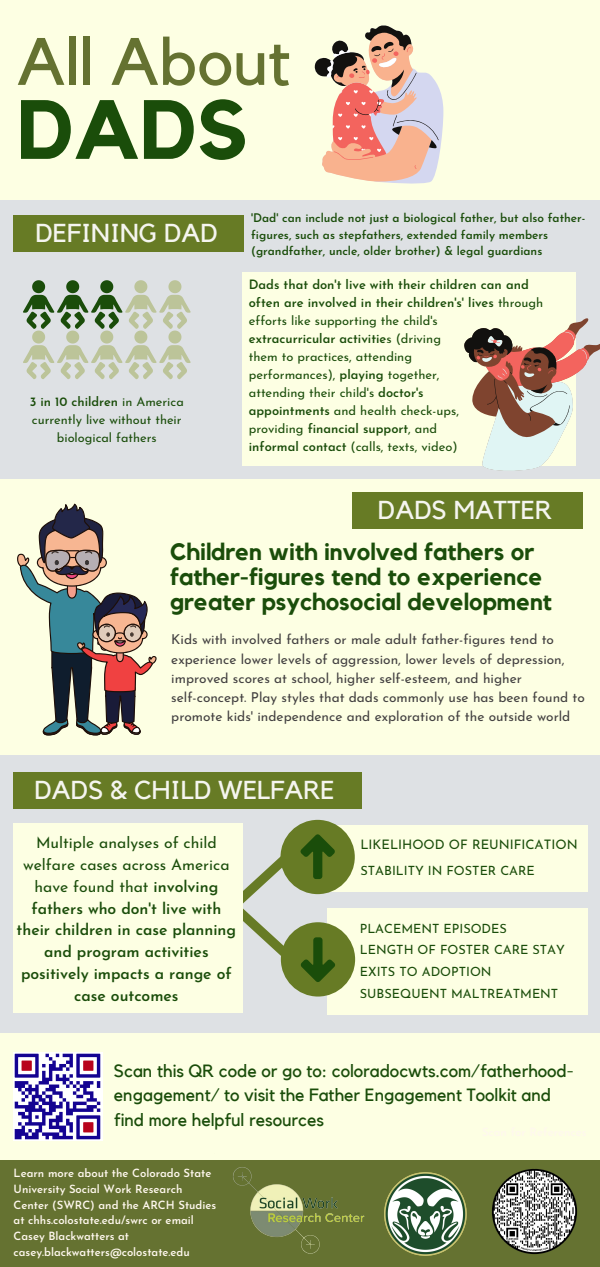
<style>
.page{position:relative;width:600px;height:1267px;background:#fff}
.page>*{position:absolute;margin:0;border:0;box-sizing:border-box;transform-origin:0 0}
.t1{font:700 82.8px "Kollektif";color:#1a4d0a}
.t2{font:66.1px "Kollektif";color:#657231}
.t3{font:25.9px "Kollektif";color:#f5f5ef}
.t4{font:700 23.6px/25.2px "Kollektif";color:#1a4d0a}
.t5{font:17.7px/24.8px "Kollektif";color:#1a4d0a}
.t6{font:600 15.7px/21.8px "Josefin Sans";color:#1a4d0a;text-align:center}
.t7{font:13.6px/19.1px "Josefin Sans";color:#424040}
.t8{font:13.1px "Josefin Sans";color:#1a4d0a}
.t9{font:600 12.9px/18px "Josefin Sans";color:#1a4d0a}
.t10{font:12.9px "Josefin Sans";color:#1a4d0a}
.t11{font:12.7px/17.7px "Josefin Sans";color:#1a4d0a;text-align:center}
.t12{font:600 11.9px/16.5px "Josefin Sans";color:#1a4d0a}
.t13{font:600 11.3px/15.8px "Josefin Sans";color:#fff8ee}
.s1{font-weight:600}
.s2{font-weight:400}
</style>
<div class="page">
<div style="left:0;top:0;width:600px;height:1266px;background:#fdffe3"></div>
<div style="left:0;top:200px;width:600px;height:278px;background:#dee1e4"></div>
<div style="left:0;top:755px;width:600px;height:277px;background:#dee1e4"></div>
<div style="left:327px;top:825px;width:261px;height:67px;background:#fdffe3"></div>
<svg style="left:23px;top:280px;width:168px;height:99px"></svg>
<div style="left:0;top:1160px;width:600px;height:106px;background:#657231"></div>
<svg style="left:314px;top:25px;width:129px;height:158px"></svg>
<div style="left:14px;top:215px;width:230px;height:37px;background:#677b25"></div>
<div style="left:242px;top:272px;width:334px;height:193px;background:#fdffe3"></div>
<svg style="left:464px;top:318px;width:136px;height:153px"></svg>
<svg style="left:17px;top:503px;width:140px;height:232px"></svg>
<div style="left:352px;top:492px;width:230px;height:37px;background:#677b25"></div>
<div style="left:14px;top:772px;width:348px;height:36px;background:#677b25"></div>
<div style="left:14px;top:823px;width:229px;height:189px;background:#fdffe3"></div>
<div style="left:327px;top:907px;width:260px;height:107px;background:#fdffe3"></div>
<svg style="left:243px;top:819px;width:112px;height:177px"></svg>
<img style="left:492px;top:1169px;width:86px;height:86px">
<img style="left:385px;top:1172px;width:82px;height:82px">
<img style="left:233px;top:1167px;width:152px;height:87px">
<img style="left:14px;top:1052px;width:88px;height:88px">
<p class="t2" style="left:17px;top:31px;width:275px">All About</p>
<p class="t1" style="left:17px;top:92px;width:232px">DADS</p>
<p class="t3" style="left:35px;top:221px;width:184px">DEFINING DAD</p>
<p class="t11" style="left:30px;top:394px;width:156px"><span class="s1">3 in 10 children</span> in America currently live without their biological fathers</p>
<p class="t12" style="left:251px;top:211px;width:336px">'Dad' can include not just a biological father, but also father&shy;figures, such as stepfathers, extended family members (grandfather, uncle, older brother) &amp; legal guardians</p>
<p class="t9" style="left:249px;top:277px;width:296px">Dads that don't live with their children can and often are involved in their children's' lives <span class="s2">through efforts like supporting the child's</span></p>
<p class="t9" style="left:249px;top:331px;width:194px">extracurricular activitie<span class="s2">s (driving</span></p>
<p class="t10" style="left:249px;top:351px;width:165px">them to practices, attending</p>
<p class="t10" style="left:249px;top:369px;width:192px">performances), <span class="s1">playing</span> together,</p>
<p class="t10" style="left:249px;top:387px;width:176px">attending their child's <span class="s1">doctor's</span></p>
<p class="t10" style="left:249px;top:405px;width:212px"><span class="s1">appointments</span> and health check-ups,</p>
<p class="t9" style="left:249px;top:421px;width:190px"><span class="s2">providing</span> financial support<span class="s2">, and</span></p>
<p class="t10" style="left:249px;top:441px;width:210px"><span class="s1">informal contact</span> (calls, texts, video)</p>
<p class="t3" style="left:378px;top:498px;width:176px">DADS MATTER</p>
<p class="t4" style="left:170px;top:539px;width:383px">Children with involved fathers or father-figures tend to experience greater psychosocial development</p>
<p class="t7" style="left:171px;top:631px;width:395px">Kids with involved fathers or male adult father-figures tend to experience lower levels of aggression, lower levels of depression, improved scores at school, higher self-esteem, and higher</p>
<p class="t7" style="left:171px;top:688px;width:415px">self-concept. Play styles that dads commonly use has been found to promote kids' independence and exploration of the outside world</p>
<p class="t3" style="left:34px;top:777px;width:302px">DADS &amp; CHILD WELFARE</p>
<p class="t6" style="left:17px;top:833px;width:221px"><span class="s2">Multiple analyses of child welfare cases across America have found that</span> involving fathers who don't live with their children in case planning and program activities positively impacts a range of case outcomes</p>
<p class="t8" style="left:360px;top:839px;width:219px">LIKELIHOOD OF REUNIFICATION</p>
<p class="t11" style="left:360px;top:862px;width:176px">STABILITY IN FOSTER CARE</p>
<p class="t11" style="left:360px;top:920px;width:149px">PLACEMENT EPISODES</p>
<p class="t11" style="left:360px;top:964px;width:133px">EXITS TO ADOPTION</p>
<p class="t11" style="left:360px;top:985px;width:200px">SUBSEQUENT MALTREATMENT</p>
<p class="t11" style="left:360px;top:942px;width:207px">LENGTH OF FOSTER CARE STAY</p>
<p class="t5" style="left:114px;top:1058px;width:461px">Scan this QR code or go to: coloradocwts.com/fatherhood&shy;engagement/ to visit the Father Engagement Toolkit and find more helpful resources</p>
<p class="t13" style="left:14px;top:1166px;width:204px">Learn more about the Colorado State University Social Work Research Center (SWRC) and the ARCH Studies at chhs.colostate.edu/swrc or email Casey Blackwatters at casey.blackwatters@colostate.edu</p>
</div>
